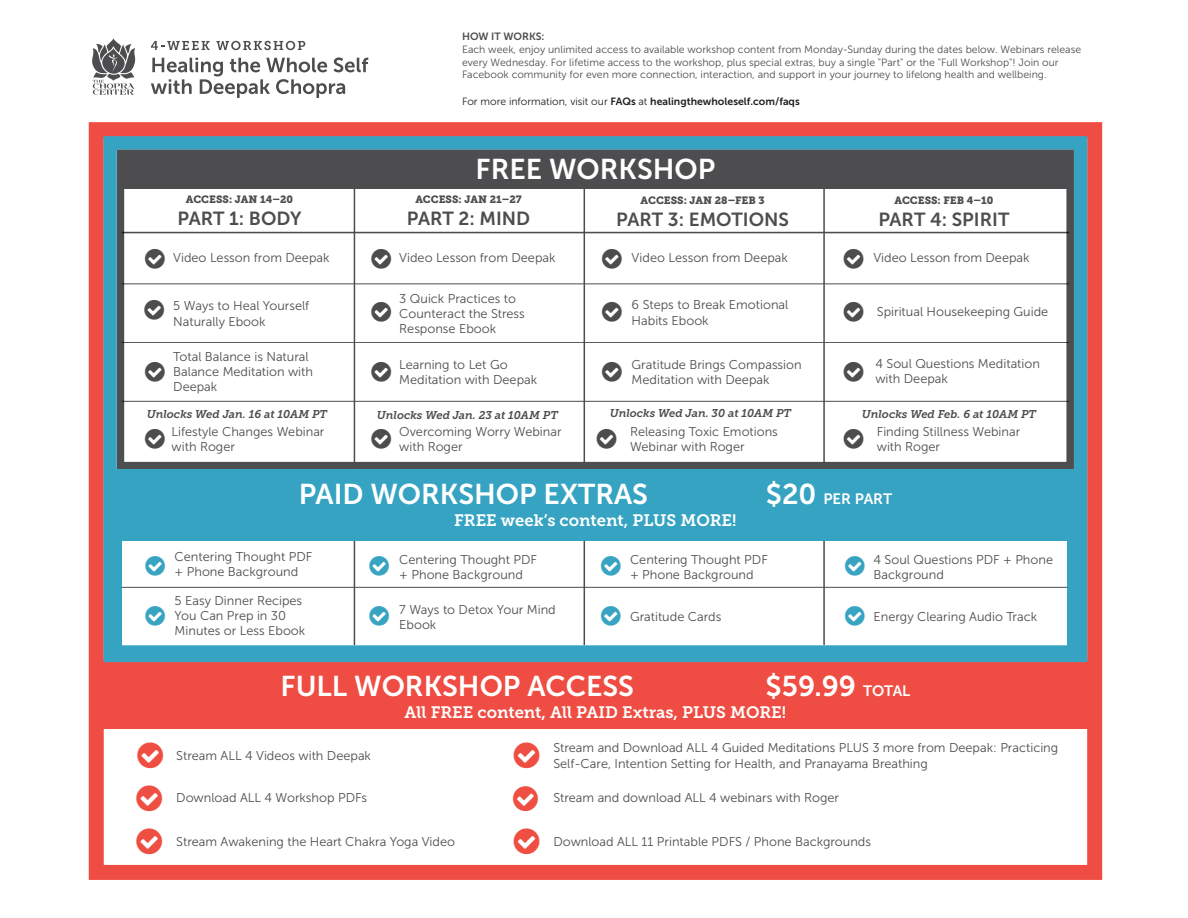
<style>
.page{position:relative;width:1188px;height:918px;background:#fff}
.page>*{position:absolute;margin:0;border:0;box-sizing:border-box;transform-origin:0 0}
.t1{font:28.5px "Museo Sans 700";color:#fff}
.t2{font:18.9px "Museo Sans 700";color:#4d4e4f}
.t3{font:18.9px "Museo Sans 700";color:#4d4d4f}
.t4{font:16.5px "Museo Slab 700";color:#fff}
.t5{font:15px "Museo Sans 700";color:#fff}
.t6{font:12.75px/15.3px "Museo Sans 300";color:#4d4d4f}
.t7{font:italic 11.25px "Museo Slab 700";color:#4d4d4f}
.t8{font:10.5px/12.6px "Museo Sans 300";color:#4d4d4f}
.t9{font:10.5px "Museo Slab 900";color:#4d4d4f}
.t10{font:10.5px "Museo Sans 700";color:#231f20}
.t11{font:10.5px "Museo Sans 700";color:#4d4d4f}
.s1{font-family:"Museo Sans 300"}
.s2{font-size:28.5px}
.s3{font-size:15px}
</style>
<div class="page">
<div style="left:117px;top:149px;width:957px;height:320px;background:#fff;border:8px solid #4d4e4f"></div>
<div style="left:115px;top:497px;width:959px;height:156px;background:#fff;border:7px solid #36a3c2"></div>
<svg style="left:92px;top:38px;width:43px;height:57px"></svg>
<svg style="left:151px;top:41px;width:59px;height:9px"></svg>
<svg style="left:216px;top:41px;width:89px;height:9px"></svg>
<svg style="left:151px;top:57px;width:217px;height:41px"></svg>
<div style="left:122px;top:154px;width:947px;height:35px;background:#4d4d4f"></div>
<hr style="left:122px;top:283px;width:947px;height:1px;background:#4d4d4f">
<hr style="left:122px;top:232px;width:947px;height:1px;background:#4d4d4f">
<hr style="left:122px;top:342px;width:947px;height:1px;background:#4d4d4f">
<hr style="left:122px;top:401px;width:947px;height:1px;background:#4d4d4f">
<hr style="left:122px;top:587px;width:945px;height:1px;background:#4d4d4f">
<div style="left:89px;top:122px;width:1013px;height:758px;border:15px solid #ef4d43"></div>
<div style="left:101px;top:660px;width:994px;height:69px;background:#ef4d43"></div>
<div style="left:113px;top:469px;width:968px;height:72px;background:#36a3c2"></div>
<div style="left:103px;top:136px;width:984px;height:526px;border:13px solid #36a3c2"></div>
<hr style="left:354px;top:189px;width:1px;height:276px;background:#4d4d4f">
<hr style="left:584px;top:189px;width:1px;height:276px;background:#4d4d4f">
<hr style="left:823px;top:189px;width:2px;height:276px;background:#4d4d4f">
<hr style="left:354px;top:541px;width:1px;height:104px;background:#4d4d4f">
<hr style="left:584px;top:541px;width:1px;height:104px;background:#4d4d4f">
<hr style="left:823px;top:541px;width:2px;height:104px;background:#4d4d4f">
<p class="t11" style="left:462px;top:31px;width:84px">HOW IT WORKS:</p>
<p class="t8" style="left:462px;top:43px;width:621px">Each week, enjoy unlimited access to available workshop content from Monday-Sunday during the dates below. Webinars release every Wednesday. For lifetime access to the workshop, plus special extras, buy a single "Part" or the "Full Workshop"! Join our<br>Facebook community for even more connection, interaction, and support in your journey to lifelong health and wellbeing.</p>
<p class="t10" style="left:462px;top:96px;width:339px"><span class="s1">For more information, visit our</span> FAQs <span class="s1">at</span> healingthewholeself.com/faqs</p>
<p class="t9" style="left:186px;top:193px;width:109px">ACCESS: JAN 14–20</p>
<h1 class="t1" style="left:476px;top:154px;width:241px">FREE WORKSHOP</h1>
<p class="t9" style="left:415px;top:193px;width:108px">ACCESS: JAN 21–27</p>
<p class="t9" style="left:641px;top:194px;width:126px">ACCESS: JAN 28–FEB 3</p>
<p class="t9" style="left:894px;top:194px;width:100px">ACCESS: FEB 4–10</p>
<h2 class="t3" style="left:407px;top:208px;width:125px">PART 2: MIND</h2>
<h2 class="t3" style="left:178px;top:208px;width:126px">PART 1: BODY</h2>
<h2 class="t2" style="left:616px;top:209px;width:174px">PART 3: EMOTIONS</h2>
<h2 class="t2" style="left:878px;top:209px;width:133px">PART 4: SPIRIT</h2>
<p class="t6" style="left:173px;top:250px;width:158px">Video Lesson from Deepak</p>
<p class="t6" style="left:399px;top:250px;width:158px">Video Lesson from Deepak</p>
<p class="t6" style="left:632px;top:250px;width:158px">Video Lesson from Deepak</p>
<p class="t6" style="left:873px;top:250px;width:158px">Video Lesson from Deepak</p>
<p class="t6" style="left:399px;top:291px;width:127px">3 Quick Practices to<br>Counteract the Stress<br>Response Ebook</p>
<p class="t6" style="left:399px;top:357px;width:139px">Learning to Let Go<br>Meditation with Deepak</p>
<p class="t6" style="left:399px;top:424px;width:164px">Overcoming Worry Webinar with Roger</p>
<p class="t6" style="left:632px;top:297px;width:158px">6 Steps to Break Emotional<br>Habits Ebook</p>
<p class="t6" style="left:632px;top:357px;width:172px">Gratitude Brings Compassion<br>Meditation with Deepak</p>
<p class="t6" style="left:875px;top:356px;width:166px">4 Soul Questions Meditation with Deepak</p>
<p class="t6" style="left:173px;top:298px;width:138px">5 Ways to Heal Yourself<br>Naturally Ebook</p>
<p class="t6" style="left:877px;top:304px;width:173px">Spiritual Housekeeping Guide</p>
<p class="t6" style="left:173px;top:349px;width:141px">Total Balance is Natural<br>Balance Meditation with<br>Deepak</p>
<p class="t6" style="left:172px;top:424px;width:154px">Lifestyle Changes Webinar with Roger</p>
<p class="t7" style="left:147px;top:408px;width:182px">Unlocks Wed Jan. 16 at 10AM PT</p>
<p class="t7" style="left:377px;top:409px;width:183px">Unlocks Wed Jan. 23 at 10AM PT</p>
<p class="t7" style="left:610px;top:407px;width:183px">Unlocks Wed Jan. 30 at 10AM PT</p>
<p class="t7" style="left:862px;top:408px;width:176px">Unlocks Wed Feb. 6 at 10AM PT</p>
<p class="t6" style="left:877px;top:424px;width:145px">Finding Stillness Webinar with Roger</p>
<p class="t6" style="left:630px;top:424px;width:149px">Releasing Toxic Emotions<br>Webinar with Roger</p>
<h1 class="t1" style="left:299px;top:478px;width:351px">PAID WORKSHOP EXTRAS</h1>
<p class="t5" style="left:766px;top:490px;width:128px"><span class="s2">$20</span> PER PART</p>
<p class="t4" style="left:454px;top:511px;width:284px">FREE week’s content, PLUS MORE!</p>
<p class="t6" style="left:175px;top:549px;width:139px">Centering Thought PDF + Phone Background</p>
<p class="t6" style="left:399px;top:552px;width:139px">Centering Thought PDF + Phone Background</p>
<p class="t6" style="left:175px;top:593px;width:132px">5 Easy Dinner Recipes<br>You Can Prep in 30<br>Minutes or Less Ebook</p>
<p class="t6" style="left:399px;top:602px;width:158px">7 Ways to Detox Your Mind<br>Ebook</p>
<p class="t6" style="left:630px;top:552px;width:139px">Centering Thought PDF + Phone Background</p>
<p class="t6" style="left:874px;top:552px;width:181px">4 Soul Questions PDF + Phone<br>Background</p>
<p class="t6" style="left:630px;top:609px;width:93px">Gratitude Cards</p>
<p class="t6" style="left:874px;top:609px;width:165px">Energy Clearing Audio Track</p>
<h1 class="t1" style="left:281px;top:670px;width:355px">FULL WORKSHOP ACCESS</h1>
<h1 class="t1" style="left:766px;top:670px;width:146px">$59.99 <span class="s3">TOTAL</span></h1>
<p class="t4" style="left:405px;top:703px;width:383px">All FREE content, All PAID Extras, PLUS MORE!</p>
<p class="t6" style="left:176px;top:748px;width:196px">Stream ALL 4 Videos with Deepak</p>
<p class="t6" style="left:176px;top:790px;width:193px">Download ALL 4 Workshop PDFs</p>
<p class="t6" style="left:553px;top:834px;width:319px">Download ALL 11 Printable PDFS / Phone Backgrounds</p>
<p class="t6" style="left:553px;top:740px;width:506px">Stream and Download ALL 4 Guided Meditations PLUS 3 more from Deepak: Practicing<br>Self-Care, Intention Setting for Health, and Pranayama Breathing</p>
<p class="t6" style="left:553px;top:790px;width:287px">Stream and download ALL 4 webinars with Roger</p>
<p class="t6" style="left:176px;top:834px;width:280px">Stream Awakening the Heart Chakra Yoga Video</p>
</div>
